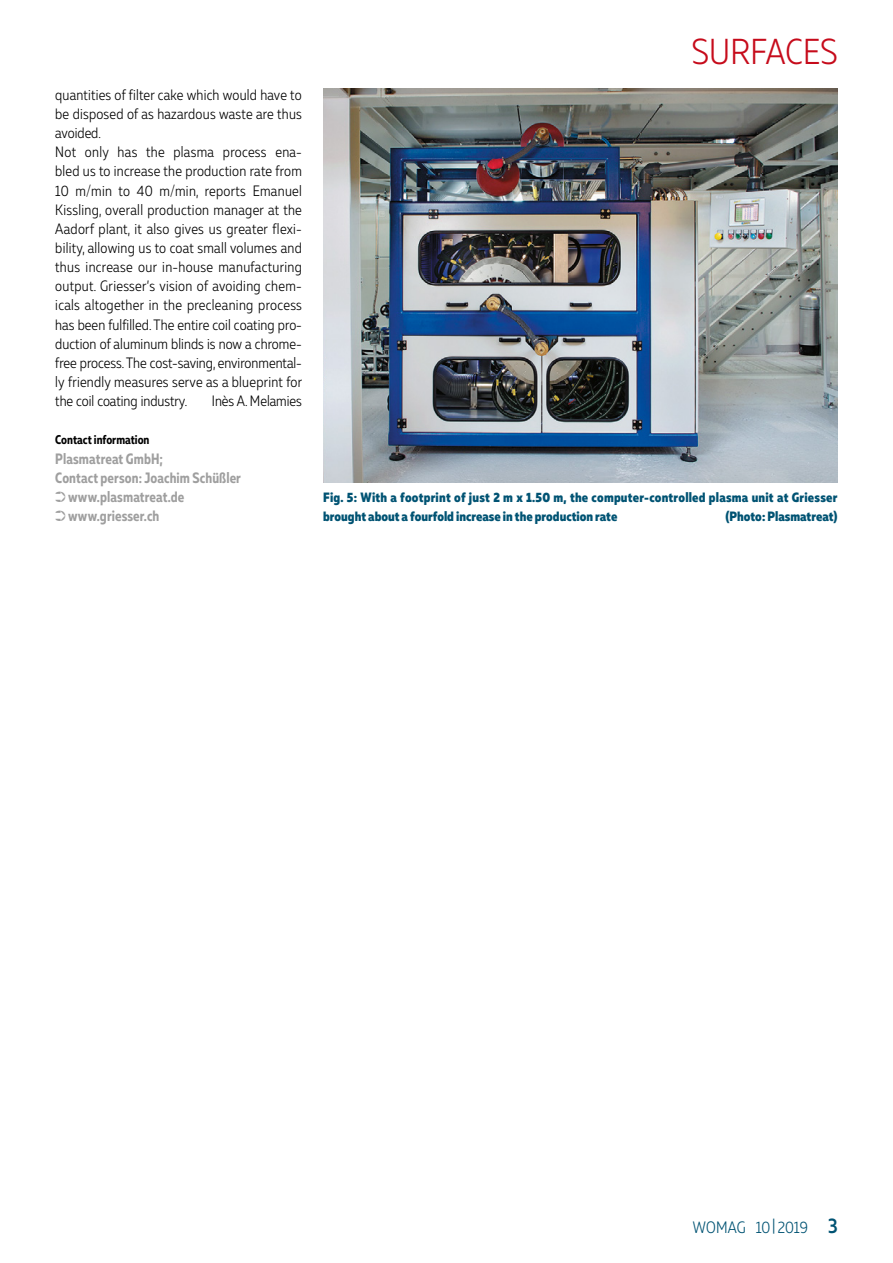
<style>
.page{position:relative;width:893px;height:1263px;background:#fff}
.page>*{position:absolute;margin:0;border:0;box-sizing:border-box;transform-origin:0 0}
.t1{font:300 36px "Muller Narrow";letter-spacing:.01em;color:#c60b1b}
.t2{font:300 16.5px "Muller Narrow";letter-spacing:.005em;color:#005373}
.t3{font:300 15px/19.2px "Muller Narrow";letter-spacing:.015em;color:#000}
.t4{font:700 15px/19.2px "Muller Narrow";letter-spacing:.01em;color:#9f9f9f;scale:.94 1}
.t5{font:800 13.5px/19.2px "Muller Narrow";color:#005373}
.t6{font:700 12.75px "Muller Narrow";color:#000;scale:.96 1}
.s1{font-weight:500;font-size:21px}
</style>
<div class="page">
<img style="left:323px;top:88px;width:515px;height:395px">
<p class="t3" style="left:55px;top:85px;width:248px">quantities of filter cake which would have to be disposed of as hazardous waste are thus avoided.<br>Not only has the plasma process ena&shy;bled us to increase the production rate from 10 m/min to 40 m/min, reports Emanuel Kissling, overall production manager at the Aadorf plant, it also gives us greater flexi&shy;bility, allowing us to coat small volumes and thus increase our in-house manufacturing output. Griesser’s vision of avoiding chem&shy;icals altogether in the precleaning process has been fulfilled. The entire coil coating pro&shy;duction of aluminum blinds is now a chrome&shy;free process. The cost-saving, environmental&shy;ly friendly measures serve as a blueprint for the coil coating industry.</p>
<p class="t3" style="left:212px;top:391px;width:92px">Inès A. Melamies</p>
<p class="t6" style="left:55px;top:432px;width:100px">Contact information</p>
<p class="t4" style="left:55px;top:449px;width:199px">Plasmatreat GmbH;<br>Contact person: Joachim Schüßler ➲www.plasmatreat.de ➲www.griesser.ch</p>
<h1 class="t1" style="left:692px;top:30px;width:147px">SURFACES</h1>
<p class="t5" style="left:323px;top:488px;width:516px">Fig. 5: With a footprint of just 2 m x 1.50 m, the computer-controlled plasma unit at Griesser brought about a fourfold increase in the production rate</p>
<p class="t5" style="left:725px;top:507px;width:114px">(Photo: Plasmatreat)</p>
<p class="t2" style="left:693px;top:1217px;width:146px">WOMAG 10| 2019 <span class="s1">3</span></p>
</div>
